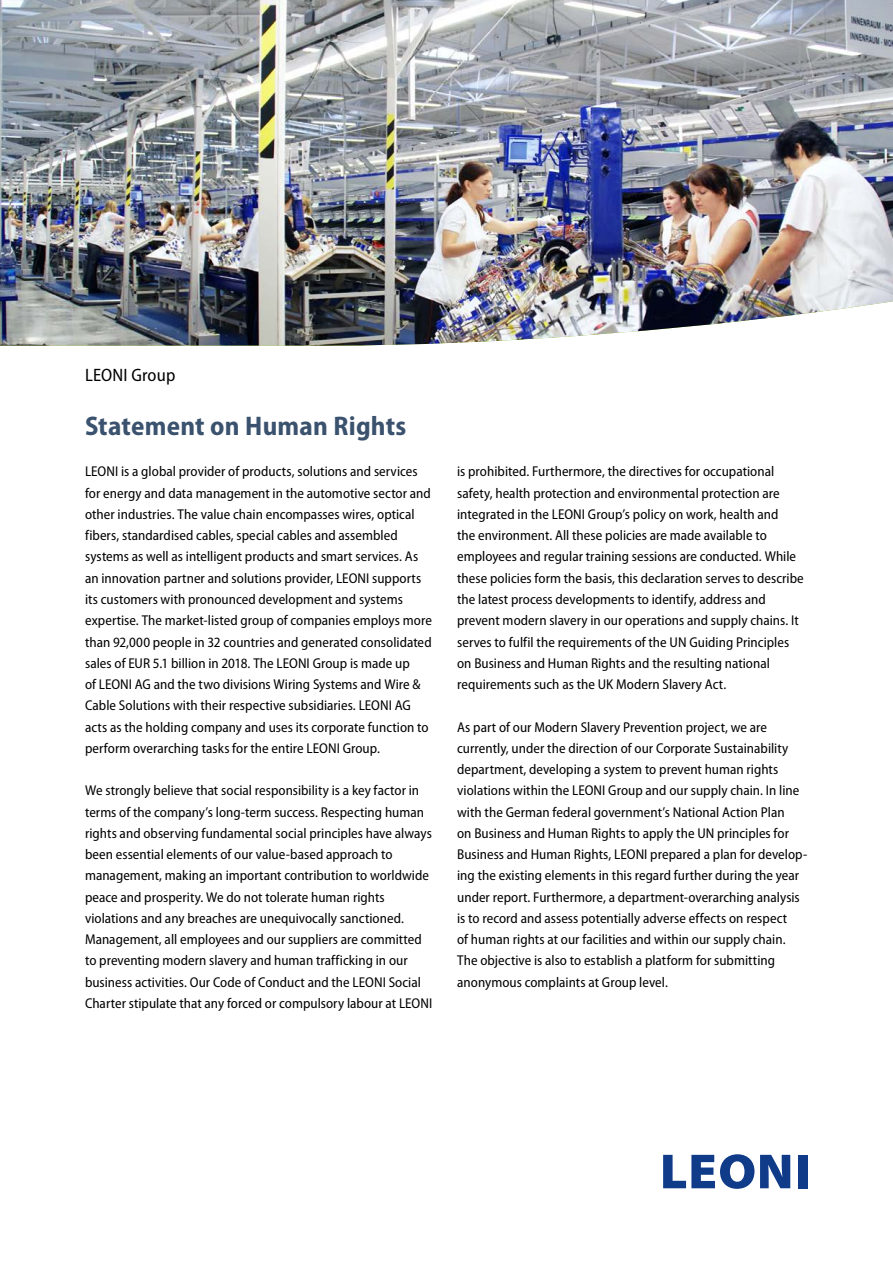
<style>
.page{position:relative;width:893px;height:1263px;background:#fff}
.page>*{position:absolute;margin:0;border:0;box-sizing:border-box;transform-origin:0 0}
.t1{font:700 semi-condensed 27px "Myriad Pro";letter-spacing:.01em;color:#3a526e}
.t2{font:semi-condensed 18px "Myriad Pro";letter-spacing:.01em;color:#000}
.t3{font:semi-condensed 14.25px/21.3px "Myriad Pro";color:#000}
</style>
<div class="page">
<svg style="left:663px;top:1154px;width:91px;height:35px"></svg>
<svg style="left:760px;top:1155px;width:30px;height:33px"></svg>
<div style="left:798px;top:1155px;width:10px;height:33px;background:#0f3b89"></div>
<img style="left:0;top:0;width:893px;height:346px">
<p class="t2" style="left:85px;top:364px;width:92px">LEONI Group</p>
<h1 class="t1" style="left:85px;top:409px;width:323px">Statement on Human Rights</h1>
<p class="t3" style="left:85px;top:461px;width:348px">LEONI is a global provider of products, solutions and services for energy and data management in the automotive sector and other industries. The value chain encompasses wires, optical fibers, standardised cables, special cables and assembled systems as well as intelligent products and smart services. As an innovation partner and solutions provider, LEONI supports its customers with pronounced development and systems expertise. The market-listed group of companies employs more than 92,000 people in 32 countries and generated consolidated sales of EUR 5.1 billion in 2018. The LEONI Group is made up<br>of LEONI AG and the two divisions Wiring Systems and Wire &amp; Cable Solutions with their respective subsidiaries. LEONI AG acts as the holding company and uses its corporate function to perform overarching tasks for the entire LEONI Group.</p>
<p class="t3" style="left:85px;top:780px;width:349px">We strongly believe that social responsibility is a key factor in terms of the company’s long-term success. Respecting human rights and observing fundamental social principles have always been essential elements of our value-based approach to management, making an important contribution to worldwide peace and prosperity. We do not tolerate human rights violations and any breaches are unequivocally sanctioned.<br>Management, all employees and our suppliers are committed to preventing modern slavery and human trafficking in our business activities. Our Code of Conduct and the LEONI Social Charter stipulate that any forced or compulsory labour at LEONI</p>
<p class="t3" style="left:457px;top:461px;width:348px">is prohibited. Furthermore, the directives for occupational safety, health protection and environmental protection are integrated in the LEONI Group’s policy on work, health and<br>the environment. All these policies are made available to employees and regular training sessions are conducted. While these policies form the basis, this declaration serves to describe the latest process developments to identify, address and prevent modern slavery in our operations and supply chains. It serves to fulfil the requirements of the UN Guiding Principles on Business and Human Rights and the resulting national requirements such as the UK Modern Slavery Act.</p>
<p class="t3" style="left:457px;top:716px;width:352px">As part of our Modern Slavery Prevention project, we are currently, under the direction of our Corporate Sustainability department, developing a system to prevent human rights violations within the LEONI Group and our supply chain. In line with the German federal government’s National Action Plan<br>on Business and Human Rights to apply the UN principles for Business and Human Rights, LEONI prepared a plan for develop&shy;ing the existing elements in this regard further during the year under report. Furthermore, a department-overarching analysis is to record and assess potentially adverse effects on respect<br>of human rights at our facilities and within our supply chain.<br>The objective is also to establish a platform for submitting anonymous complaints at Group level.</p>
</div>
